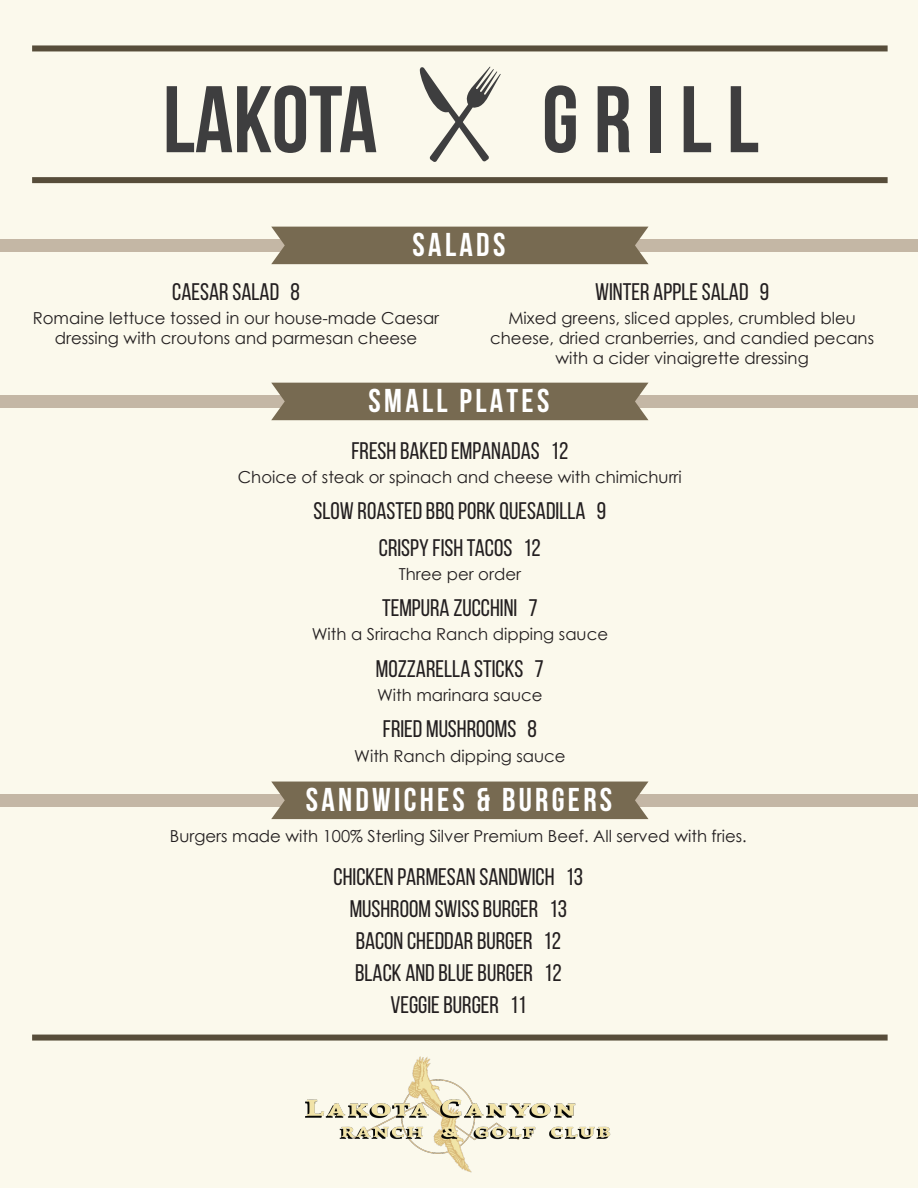
<style>
.page{position:relative;width:918px;height:1188px;background:#fbf9ec}
.page>*{position:absolute;margin:0;border:0;box-sizing:border-box;transform-origin:0 0}
.t1{font:700 94.35px "Bebas Neue";color:#3e3e3f}
.t2{font:700 33px "Bebas Neue";letter-spacing:.1em;color:#fff}
.t3{font:24px/31.8px "Bebas Neue";color:#231f20;text-align:center}
.t4{font:16.5px/19.8px "Century Gothic";color:#231f20;text-align:center}
</style>
<div class="page">
<div style="left:32px;top:45px;width:856px;height:6px;background:#574d3a"></div>
<div style="left:32px;top:177px;width:856px;height:6px;background:#574d3a"></div>
<div style="left:32px;top:1035px;width:856px;height:6px;background:#574d3a"></div>
<div style="left:0;top:239px;width:918px;height:13px;background:#c4b7a5"></div>
<div style="left:271px;top:227px;width:377px;height:37px;background:#776a51"></div>
<div style="left:0;top:395px;width:918px;height:13px;background:#c4b7a5"></div>
<div style="left:271px;top:383px;width:377px;height:37px;background:#776a51"></div>
<div style="left:0;top:794px;width:918px;height:13px;background:#c4b7a5"></div>
<div style="left:271px;top:782px;width:377px;height:37px;background:#776a51"></div>
<svg style="left:420px;top:66px;width:81px;height:96px"></svg>
<img style="left:305px;top:1056px;width:306px;height:117px">
<h1 class="t1" style="left:163px;top:68px;width:216px">LAKOTA</h1>
<h1 class="t1" style="left:542px;top:68px;width:218px">GRILL</h1>
<h2 class="t2" style="left:413px;top:227px;width:94px">SALADS</h2>
<h3 class="t3" style="left:172px;top:275px;width:129px">CAESAR SALAD 8</h3>
<p class="t4" style="left:33px;top:308px;width:408px">Romaine lettuce tossed in our house-made Caesar dressing with croutons and parmesan cheese</p>
<h3 class="t3" style="left:595px;top:275px;width:175px">WINTER APPLE SALAD 9</h3>
<p class="t4" style="left:490px;top:308px;width:385px">Mixed greens, sliced apples, crumbled bleu cheese, dried cranberries, and candied pecans with a cider vinaigrette dressing</p>
<h2 class="t2" style="left:369px;top:383px;width:182px">SMALL PLATES</h2>
<h3 class="t3" style="left:351px;top:434px;width:218px">FRESH BAKED EMPANADAS 12</h3>
<p class="t4" style="left:238px;top:467px;width:446px">Choice of steak or spinach and cheese with chimichurri</p>
<h3 class="t3" style="left:314px;top:493px;width:294px;line-height:36.3px">SLOW ROASTED BBQ PORK QUESADILLA 9<br>CRISPY FISH TACOS 12</h3>
<p class="t4" style="left:399px;top:564px;width:124px">Three per order</p>
<h3 class="t3" style="left:382px;top:592px;width:157px">TEMPURA ZUCCHINI 7</h3>
<p class="t4" style="left:312px;top:624px;width:298px">With a Sriracha Ranch dipping sauce</p>
<h3 class="t3" style="left:376px;top:652px;width:169px">MOZZARELLA STICKS 7</h3>
<p class="t4" style="left:377px;top:685px;width:167px">With marinara sauce</p>
<h3 class="t3" style="left:383px;top:713px;width:156px">FRIED MUSHROOMS 8</h3>
<p class="t4" style="left:354px;top:746px;width:213px">With Ranch dipping sauce</p>
<h2 class="t2" style="left:306px;top:782px;width:308px">SANDWICHES &amp; BURGERS</h2>
<p class="t4" style="left:170px;top:826px;width:578px">Burgers made with 100% Sterling Silver Premium Beef. All served with fries.</p>
<h3 class="t3" style="left:334px;top:861px;width:251px">CHICKEN PARMESAN SANDWICH 13<br>MUSHROOM SWISS BURGER 13<br>BACON CHEDDAR BURGER 12<br>BLACK AND BLUE BURGER 12<br>VEGGIE BURGER 11</h3>
</div>
